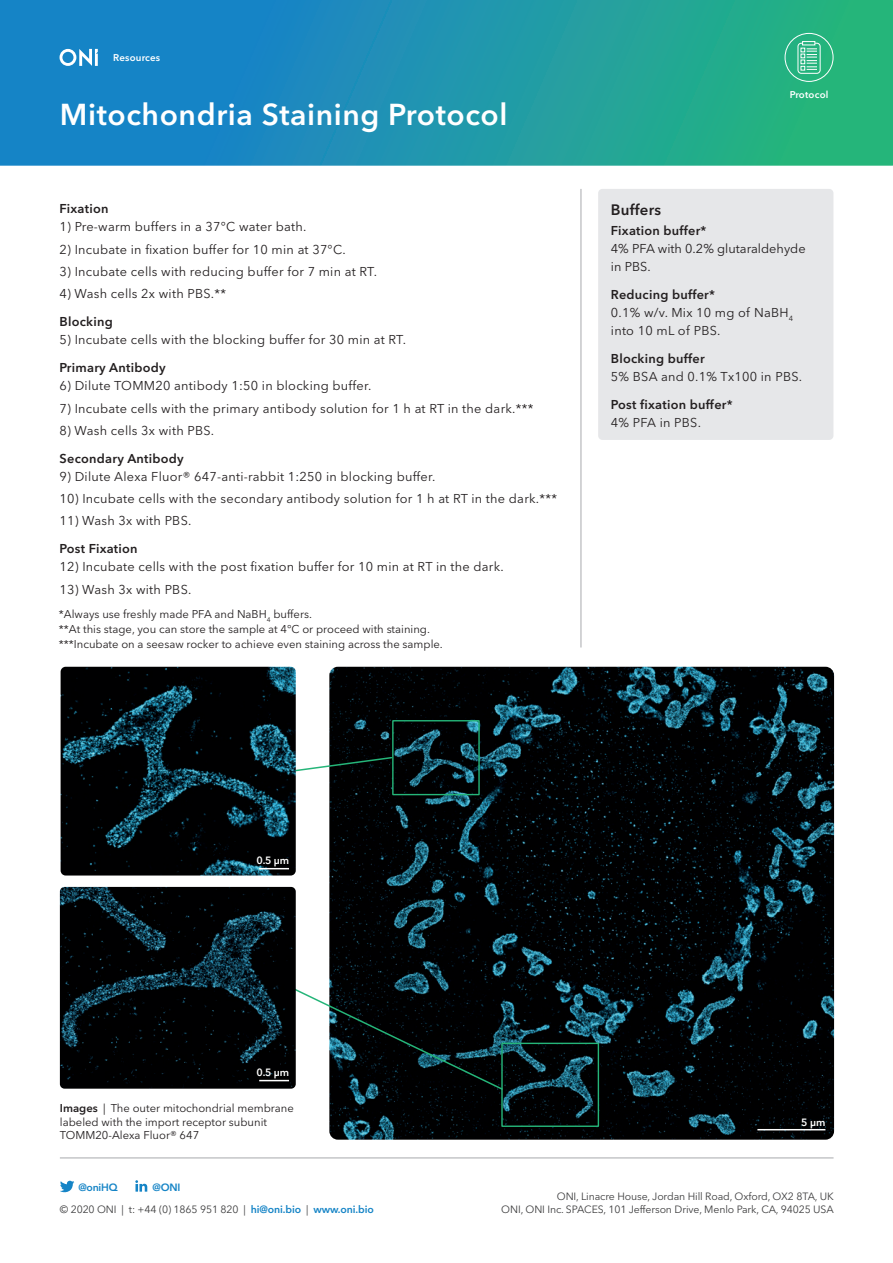
<style>
.page{position:relative;width:893px;height:1263px;background:#fff}
.page>*{position:absolute;margin:0;border:0;box-sizing:border-box;transform-origin:0 0}
.t1{font:600 30px "Avenir Next LT Pro";letter-spacing:.02em;color:#fff}
.t2{font:600 15px "Avenir Next LT Pro";letter-spacing:.02em;color:#231f20}
.t3{font:12.75px/18px "Avenir Next LT Pro";letter-spacing:.02em;color:#231f20}
.t4{font:600 12.75px/18px "Avenir Next LT Pro";letter-spacing:.02em;color:#231f20}
.t5{font:12.75px/18px "Avenir Next LT Pro";color:#221e1f}
.t6{font:11.25px/13.5px "Avenir Next LT Pro";color:#231f20}
.t7{font:10.5px "Avenir Next LT Pro";letter-spacing:-.01em;color:#3e3e3f}
.t8{font:600 10.5px "Avenir Next LT Pro";color:#fff}
.t9{font:600 10.5px "Avenir Next LT Pro";letter-spacing:-.025em;color:#1584c6}
.t10{font:600 9.75px "Avenir Next LT Pro";letter-spacing:.02em;color:#fff}
.s1{font-weight:600;color:#231f20}
.s2{font-weight:600}
.s3{font-weight:400}
.s4{font-weight:600;color:#1584c6}
</style>
<div class="page">
<svg style="left:60px;top:1181px;width:14px;height:12px"></svg>
<svg style="left:135px;top:1180px;width:12px;height:11px"></svg>
<hr style="left:60px;top:1158px;width:773px;height:1px;background:#a8a9ad">
<svg style="left:0;top:0;width:893px;height:166px;background:#1e98a9"></svg>
<div style="left:785px;top:33px;width:48px;height:49px;border:1px solid #fff;border-radius:50%"></div>
<svg style="left:60px;top:49px;width:38px;height:17px"></svg>
<div style="left:598px;top:189px;width:235px;height:251px;background:#e6e7e9;border-radius:4px"></div>
<hr style="left:581px;top:189px;width:1px;height:458px;background:#a8a9ad">
<img style="left:329px;top:667px;width:505px;height:473px">
<svg style="left:296px;top:756px;width:96px;height:17px"></svg>
<svg style="left:296px;top:986px;width:208px;height:105px"></svg>
<img style="left:60px;top:887px;width:236px;height:202px">
<img style="left:61px;top:667px;width:235px;height:208px">
<div style="left:501px;top:1043px;width:98px;height:84px;border:1px solid #25b579"></div>
<div style="left:392px;top:720px;width:88px;height:75px;border:1px solid #25b579"></div>
<hr style="left:259px;top:868px;width:30px;height:1px;background:#fff">
<hr style="left:259px;top:1080px;width:30px;height:1px;background:#fff">
<hr style="left:757px;top:1129px;width:68px;height:1px;background:#fff">
<svg style="left:797px;top:42px;width:24px;height:32px"></svg>
<div style="left:802px;top:41px;width:13px;height:4px;border:1px solid #fff"></div>
<p class="t10" style="left:113px;top:52px;width:49px">Resources</p>
<p class="t1" style="left:60px;top:97px;width:449px">Mitochondria Staining Protocol</p>
<p class="t4" style="left:60px;top:200px;width:50px">Fixation</p>
<p class="t3" style="left:60px;top:218px;width:248px">1) Pre-warm buffers in a 37°C water bath.</p>
<p class="t3" style="left:60px;top:240px;width:288px">2) Incubate in fixation buffer for 10 min at 37°C.</p>
<p class="t3" style="left:60px;top:262px;width:319px">3) Incubate cells with reducing buffer for 7 min at RT.</p>
<p class="t3" style="left:60px;top:285px;width:168px">4) Wash cells 2x with PBS.**</p>
<p class="t4" style="left:60px;top:313px;width:55px">Blocking</p>
<p class="t3" style="left:60px;top:331px;width:348px">5) Incubate cells with the blocking buffer for 30 min at RT.</p>
<p class="t4" style="left:60px;top:359px;width:108px">Primary Antibody</p>
<p class="t3" style="left:60px;top:377px;width:313px">6) Dilute TOMM20 antibody 1:50 in blocking buffer.</p>
<p class="t3" style="left:60px;top:399px;width:475px">7) Incubate cells with the primary antibody solution for 1 h at RT in the dark.***</p>
<p class="t3" style="left:60px;top:421px;width:156px">8) Wash cells 3x with PBS.</p>
<p class="t4" style="left:60px;top:449px;width:126px">Secondary Antibody</p>
<p class="t3" style="left:60px;top:467px;width:378px">9) Dilute Alexa Fluor® 647-anti-rabbit 1:250 in blocking buffer.</p>
<p class="t3" style="left:60px;top:490px;width:499px">10) Incubate cells with the secondary antibody solution for 1 h at RT in the dark.***</p>
<p class="t3" style="left:60px;top:512px;width:133px">11) Wash 3x with PBS.</p>
<p class="t4" style="left:60px;top:540px;width:80px">Post Fixation</p>
<p class="t3" style="left:60px;top:558px;width:446px">12) Incubate cells with the post fixation buffer for 10 min at RT in the dark.</p>
<p class="t3" style="left:60px;top:580px;width:133px">13) Wash 3x with PBS.</p>
<p class="t6" style="left:59px;top:607px;width:255px">*Always use freshly made PFA and NaBH<sub>4</sub> buffers.</p>
<p class="t6" style="left:59px;top:622px;width:372px">**At this stage, you can store the sample at 4°C or proceed with staining.</p>
<p class="t6" style="left:59px;top:637px;width:385px">***Incubate on a seesaw rocker to achieve even staining across the sample.</p>
<p class="t10" style="left:790px;top:89px;width:40px">Protocol</p>
<p class="t2" style="left:611px;top:201px;width:52px">Buffers</p>
<p class="t5" style="left:611px;top:221px;width:196px"><span class="s1">Fixation buffer*<br></span>4% PFA with 0.2% glutaraldehyde in PBS.</p>
<p class="t3" style="left:611px;top:286px;width:184px"><span class="s2">Reducing buffer*<br></span>0.1% w/v. Mix 10 mg of NaBH<sub>4 </sub>into 10 mL of PBS.</p>
<p class="t3" style="left:611px;top:350px;width:193px"><span class="s2">Blocking buffer<br></span>5% BSA and 0.1% Tx100 in PBS.</p>
<p class="t4" style="left:611px;top:396px;width:123px">Post fixation buffer*<br><span class="s3">4% PFA in PBS.</span></p>
<p class="t8" style="left:257px;top:854px;width:34px">0.5 µm</p>
<p class="t8" style="left:257px;top:1066px;width:34px">0.5 µm</p>
<p class="t6" style="left:60px;top:1101px;width:235px"><span class="s2">Images</span> | The outer mitochondrial membrane labeled with the import receptor subunit<br>TOMM20-Alexa Fluor® 647</p>
<p class="t8" style="left:801px;top:1115px;width:26px">5 µm</p>
<p class="t9" style="left:78px;top:1181px;width:41px">@oniHQ</p>
<p class="t9" style="left:152px;top:1181px;width:30px">@ONI</p>
<p class="t7" style="left:557px;top:1190px;width:278px">ONI, Linacre House, Jordan Hill Road, Oxford, OX2 8TA, UK</p>
<p class="t7" style="left:60px;top:1202px;width:316px">© 2020 ONI | t: +44 (0) 1865 951 820 | <span class="s4">hi@oni.bio</span> | <span class="s4">www.oni.bio</span></p>
<p class="t7" style="left:501px;top:1202px;width:334px">ONI, ONI Inc. SPACES, 101 Jefferson Drive, Menlo Park, CA, 94025 USA</p>
</div>
